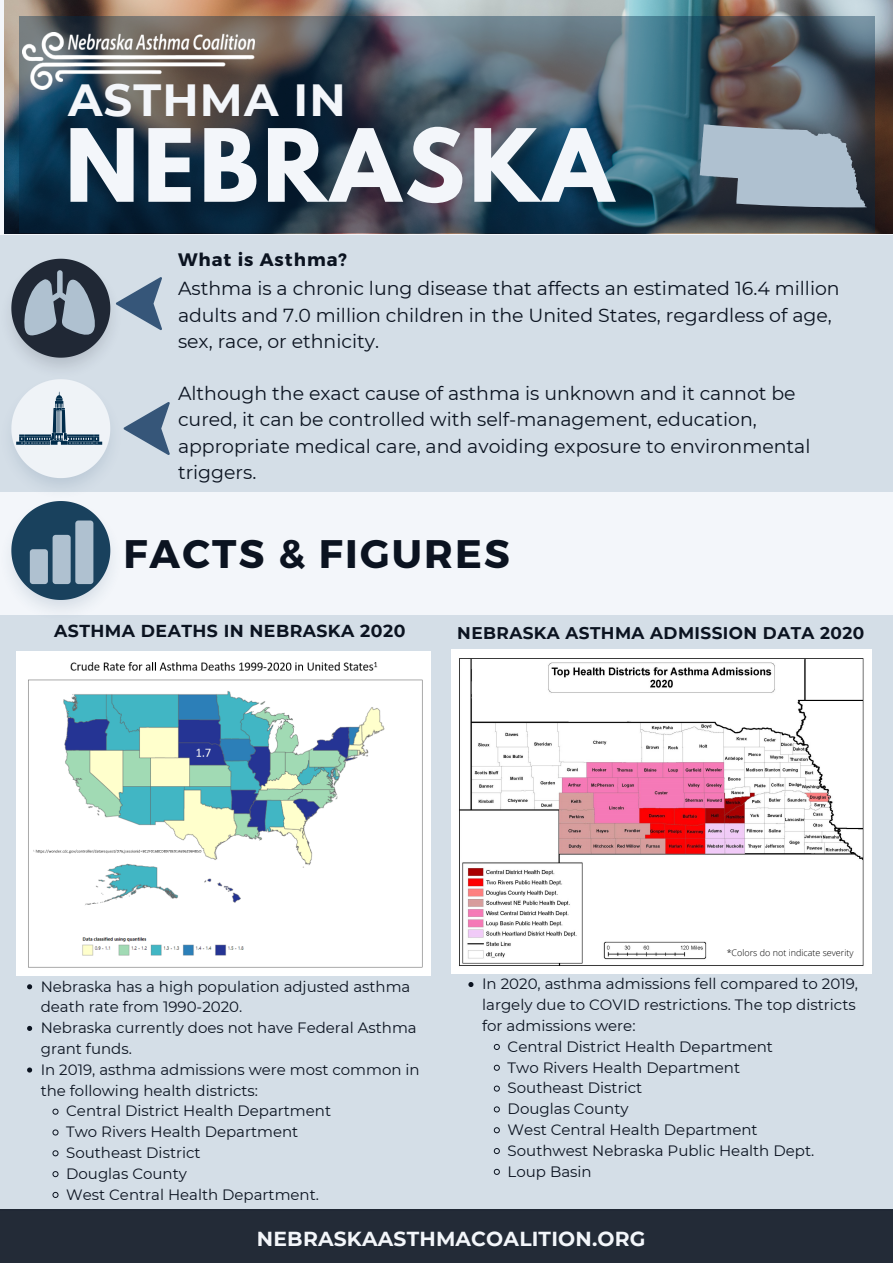
<style>
.page{position:relative;width:893px;height:1263px;background:#f3f6fa}
.page>*{position:absolute;margin:0;border:0;box-sizing:border-box;transform-origin:0 0}
.t1{font:700 89.32px "League Spartan";letter-spacing:.045em;color:#f3f6fa}
.t2{font:700 45px "Montserrat";letter-spacing:.025em;color:#f3f6fa}
.t3{font:700 39.83px "Montserrat";letter-spacing:.055em;color:#0b1320}
.t4{font:700 20.25px "Montserrat";letter-spacing:.01em;color:#f3f6fa}
.t5{font:18.9px/26.4px "Montserrat";color:#0b1320}
.t6{font:700 18.08px "Montserrat";letter-spacing:.055em;color:#0b1320}
.t7{font:700 17.33px "Montserrat";letter-spacing:.025em;color:#0b1320}
.t8{font:700 16.88px "Montserrat";letter-spacing:.025em;color:#0b1320}
.t9{font:15px/20.9px "Montserrat";color:#0b1320}
.t10{font:300 9px "Open Sans";color:#000}
</style>
<div class="page">
<img style="left:4px;top:0;width:889px;height:233px">
<img style="left:20px;top:16px;width:855px;height:216px">
<div style="left:0;top:615px;width:893px;height:596px;background:#d4dee7"></div>
<div style="left:0;top:235px;width:893px;height:256px;background:#d4dee7"></div>
<div style="left:0;top:1209px;width:893px;height:54px;background:#232b37"></div>
<img style="left:32px;top:258px;width:84px;height:110px">
<svg style="left:11px;top:501px;width:99px;height:99px"></svg>
<svg style="left:11px;top:259px;width:99px;height:99px"></svg>
<div style="left:30px;top:549px;width:18px;height:35px;background:#afc1d0;border-radius:3px"></div>
<div style="left:53px;top:535px;width:18px;height:49px;background:#afc1d0;border-radius:3px"></div>
<div style="left:75px;top:520px;width:18px;height:64px;background:#afc1d0;border-radius:3px"></div>
<svg style="left:699px;top:124px;width:168px;height:83px;background:#91a2b0"></svg>
<svg style="left:116px;top:277px;width:46px;height:53px"></svg>
<svg style="left:124px;top:402px;width:46px;height:53px"></svg>
<img style="left:23px;top:33px;width:231px;height:56px">
<svg style="left:11px;top:379px;width:99px;height:99px"></svg>
<svg style="left:27px;top:984px;width:5px;height:5px"></svg>
<svg style="left:27px;top:1026px;width:5px;height:5px"></svg>
<svg style="left:27px;top:1067px;width:5px;height:5px"></svg>
<svg style="left:52px;top:1108px;width:7px;height:7px"></svg>
<svg style="left:52px;top:1129px;width:7px;height:7px"></svg>
<svg style="left:52px;top:1150px;width:7px;height:6px"></svg>
<svg style="left:52px;top:1171px;width:7px;height:6px"></svg>
<svg style="left:52px;top:1192px;width:7px;height:6px"></svg>
<svg style="left:468px;top:982px;width:5px;height:5px"></svg>
<svg style="left:493px;top:1044px;width:7px;height:6px"></svg>
<svg style="left:493px;top:1064px;width:7px;height:7px"></svg>
<svg style="left:493px;top:1085px;width:7px;height:7px"></svg>
<svg style="left:493px;top:1106px;width:7px;height:6px"></svg>
<svg style="left:493px;top:1127px;width:7px;height:6px"></svg>
<svg style="left:493px;top:1148px;width:7px;height:6px"></svg>
<svg style="left:493px;top:1168px;width:7px;height:7px"></svg>
<img style="left:16px;top:652px;width:414px;height:323px">
<img style="left:451px;top:649px;width:420px;height:324px">
<p class="t2" style="left:68px;top:72px;width:279px">ASTHMA IN</p>
<p class="t1" style="left:65px;top:121px;width:550px">NEBRASKA</p>
<p class="t6" style="left:178px;top:248px;width:171px">What is Asthma?</p>
<p class="t5" style="left:178px;top:275px;width:663px">Asthma is a chronic lung disease that affects an estimated 16.4 million adults and 7.0 million children in the United States, regardless of age, sex, race, or ethnicity.</p>
<p class="t5" style="left:178px;top:380px;width:634px">Although the exact cause of asthma is unknown and it cannot be cured, it can be controlled with self-management, education, appropriate medical care, and avoiding exposure to environmental triggers.</p>
<p class="t3" style="left:123px;top:528px;width:388px">FACTS &amp; FIGURES</p>
<p class="t7" style="left:54px;top:620px;width:353px">ASTHMA DEATHS IN NEBRASKA 2020</p>
<p class="t8" style="left:457px;top:623px;width:409px">NEBRASKA ASTHMA ADMISSION DATA 2020</p>
<p class="t9" style="left:41px;top:976px;width:371px">Nebraska has a high population adjusted asthma death rate from 1990-2020.</p>
<p class="t9" style="left:41px;top:1017px;width:377px">Nebraska currently does not have Federal Asthma grant funds.</p>
<p class="t9" style="left:41px;top:1059px;width:380px">In 2019, asthma admissions were most common in the following health districts:</p>
<p class="t9" style="left:66px;top:1100px;width:266px">Central District Health Department</p>
<p class="t9" style="left:66px;top:1121px;width:234px">Two Rivers Health Department</p>
<p class="t9" style="left:66px;top:1142px;width:136px">Southeast District</p>
<p class="t9" style="left:66px;top:1163px;width:122px">Douglas County</p>
<p class="t9" style="left:66px;top:1184px;width:254px">West Central Health Department.</p>
<p class="t10" style="left:726px;top:946px;width:128px">*Colors do not indicate severity</p>
<p class="t9" style="left:482px;top:973px;width:377px">In 2020, asthma admissions fell compared to 2019, largely due to COVID restrictions. The top districts for admissions were:</p>
<p class="t9" style="left:507px;top:1036px;width:267px">Central District Health Department</p>
<p class="t9" style="left:507px;top:1057px;width:234px">Two Rivers Health Department</p>
<p class="t9" style="left:507px;top:1077px;width:136px">Southeast District</p>
<p class="t9" style="left:507px;top:1098px;width:122px">Douglas County</p>
<p class="t9" style="left:507px;top:1119px;width:252px">West Central Health Department</p>
<p class="t9" style="left:507px;top:1140px;width:308px">Southwest Nebraska Public Health Dept.</p>
<p class="t9" style="left:507px;top:1161px;width:86px">Loup Basin</p>
<p class="t4" style="left:257px;top:1226px;width:390px">NEBRASKAASTHMACOALITION.ORG</p>
</div>
